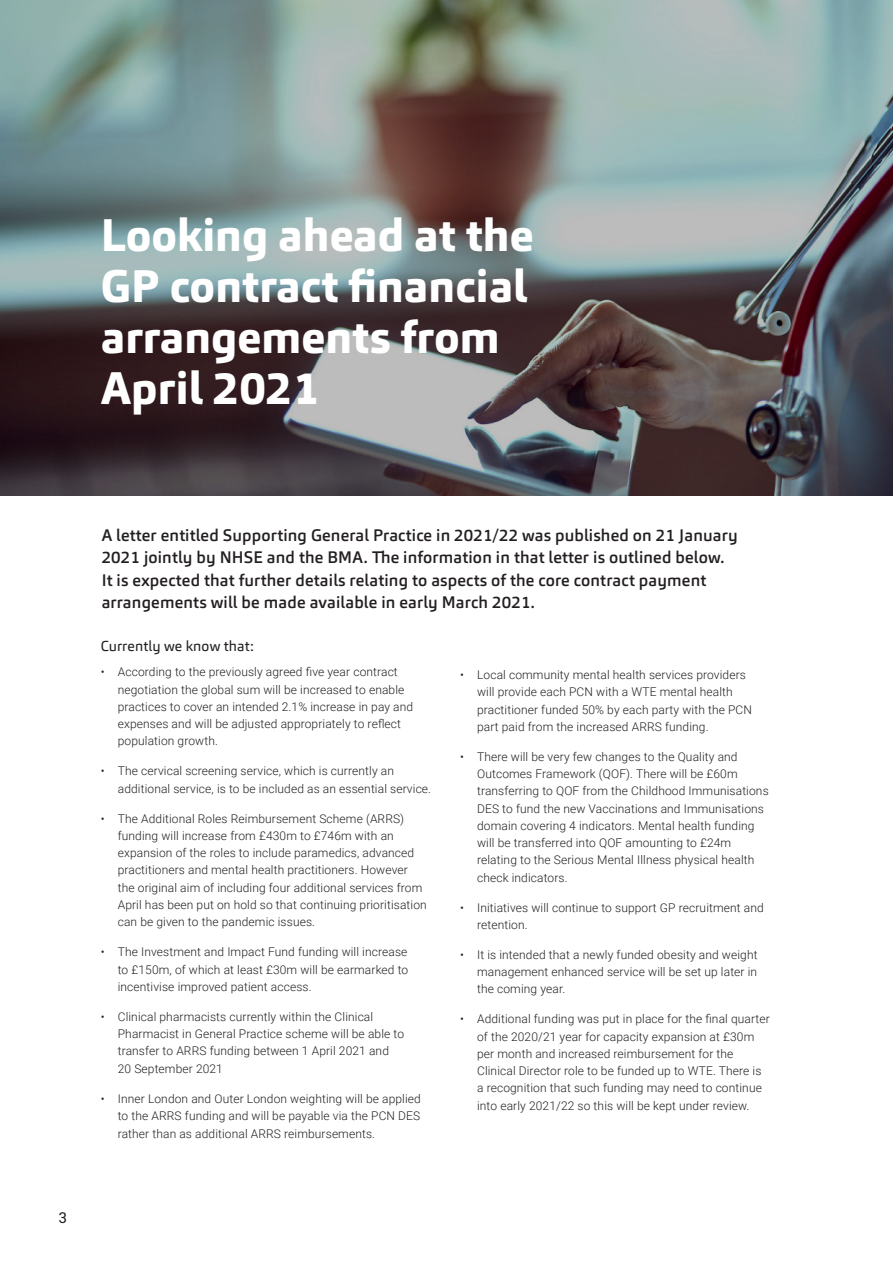
<style>
.page{position:relative;width:893px;height:1263px;background:#fff}
.page>*{position:absolute;margin:0;border:0;box-sizing:border-box;transform-origin:0 0}
.t1{font:800 45px/51px "Carnac";color:#fff}
.BODY_COPY{font:500 16.5px/22.5px "Carnac";letter-spacing:.01em;color:#231f20}
.t2{font:15px "Roboto";color:#231f20}
.BODY_COPY-2{font:14.25px "Carnac";letter-spacing:.01em;color:#231f20}
.t3{font:300 12px/17.2px "Roboto";letter-spacing:.01em;color:#231f20}
</style>
<div class="page">
<img style="left:0;top:0;width:893px;height:495px">
<p class="t1" style="left:101px;top:210px;width:434px">Looking ahead at the<br>GP contract financial arrangements from<br>April 2021</p>
<p class="t2" style="left:59px;top:1207px;width:10px">3</p>
<p class="BODY_COPY" style="left:102px;top:524px;width:638px">A letter entitled Supporting General Practice in 2021/22 was published on 21 January 2021 jointly by NHSE and the BMA. The information in that letter is outlined below.<br>It is expected that further details relating to aspects of the core contract payment arrangements will be made available in early March 2021.</p>
<p class="BODY_COPY-2" style="left:101px;top:637px;width:154px">Currently we know that:</p>
<p class="t3" style="left:118px;top:663px;width:297px;text-indent:-17px">• According to the previously agreed five year contract negotiation the global sum will be increased to enable practices to cover an intended 2.1% increase in pay and expenses and will be adjusted appropriately to reflect population growth.</p>
<p class="t3" style="left:118px;top:762px;width:315px;text-indent:-17px">• The cervical screening service, which is currently an additional service, is to be included as an essential service.</p>
<p class="t3" style="left:118px;top:809px;width:311px;text-indent:-17px">• The Additional Roles Reimbursement Scheme (ARRS) funding will increase from £430m to £746m with an expansion of the roles to include paramedics, advanced practitioners and mental health practitioners. However the original aim of including four additional services from April has been put on hold so that continuing prioritisation can be given to the pandemic issues.</p>
<p class="t3" style="left:118px;top:943px;width:292px;text-align:justify;text-indent:-17px">• The Investment and Impact Fund funding will increase to £150m, of which at least £30m will be earmarked to incentivise improved patient access.</p>
<p class="t3" style="left:118px;top:1007px;width:288px;text-indent:-17px">• Clinical pharmacists currently within the Clinical Pharmacist in General Practice scheme will be able to transfer to ARRS funding between 1 April 2021 and 20 September 2021</p>
<p class="t3" style="left:118px;top:1089px;width:305px;line-height:17.7px;text-align:justify;text-indent:-17px">• Inner London and Outer London weighting will be applied to the ARRS funding and will be payable via the PCN DES rather than as additional ARRS reimbursements.</p>
<p class="t3" style="left:477px;top:666px;width:276px;text-indent:-17px">• Local community mental health services providers will provide each PCN with a WTE mental health practitioner funded 50% by each party with the PCN part paid from the increased ARRS funding.</p>
<p class="t3" style="left:477px;top:747px;width:293px;text-indent:-17px">• There will be very few changes to the Quality and Outcomes Framework (QOF). There will be £60m transferring to QOF from the Childhood Immunisations DES to fund the new Vaccinations and Immunisations domain covering 4 indicators. Mental health funding will be transferred into QOF amounting to £24m relating to the Serious Mental Illness physical health check indicators.</p>
<p class="t3" style="left:477px;top:898px;width:288px;text-indent:-17px">• Initiatives will continue to support GP recruitment and retention.</p>
<p class="t3" style="left:477px;top:945px;width:282px;text-align:justify;text-indent:-17px">• It is intended that a newly funded obesity and weight management enhanced service will be set up later in the coming year.</p>
<p class="t3" style="left:477px;top:1010px;width:294px;text-indent:-17px">• Additional funding was put in place for the final quarter of the 2020/21 year for capacity expansion at £30m per month and increased reimbursement for the Clinical Director role to be funded up to WTE. There is a recognition that such funding may need to continue into early 2021/22 so this will be kept under review.</p>
</div>
